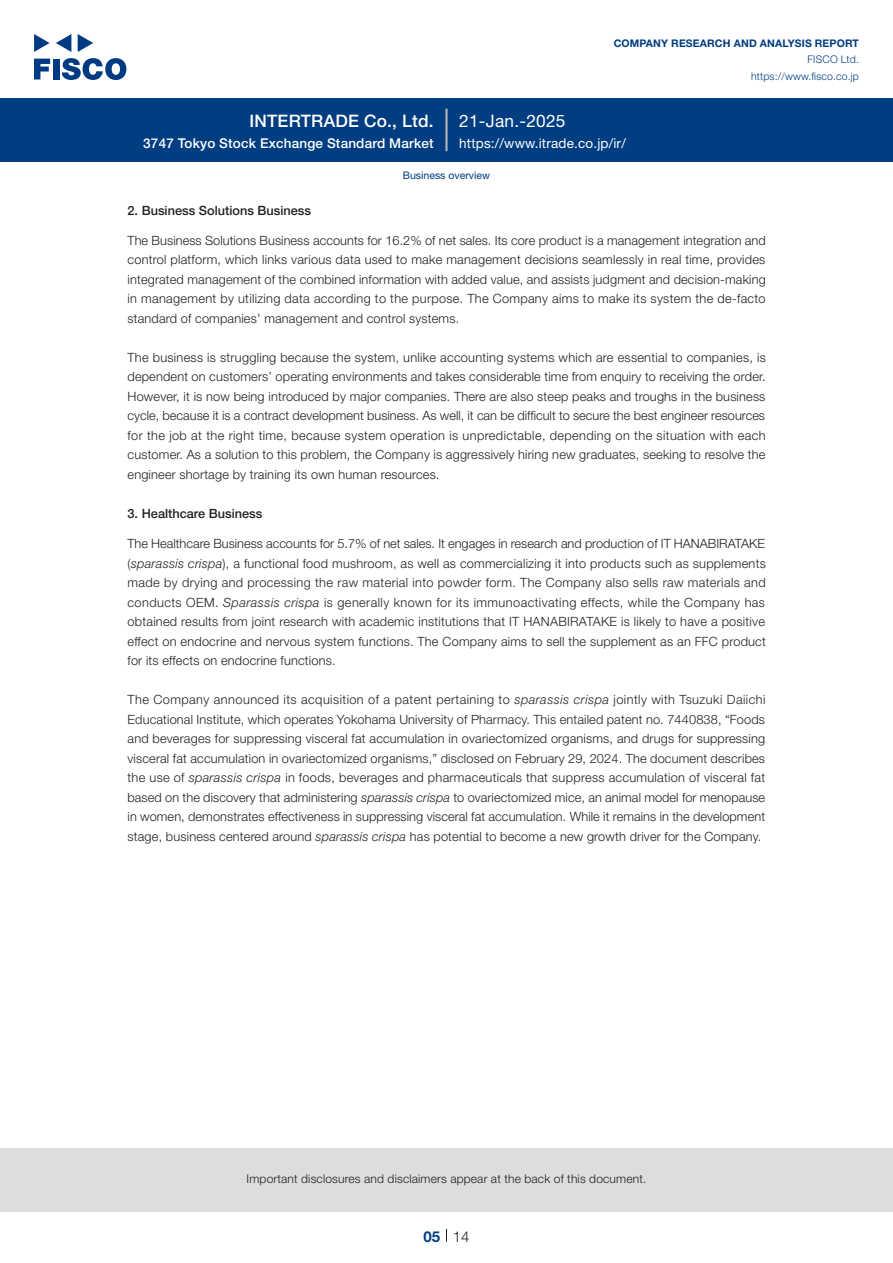
<style>
.page{position:relative;width:893px;height:1263px;background:#fff}
.page>*{position:absolute;margin:0;border:0;box-sizing:border-box;transform-origin:0 0}
.t1{font:500 17.25px "Helvetica Neue LT Std";letter-spacing:.015em;color:#fff}
.t2{font:17.25px "Helvetica Neue LT Std";letter-spacing:.015em;color:#fff}
.t3{font:300 15px "Helvetica Neue LT Std";color:#231f20}
.t4{font:700 15px "Helvetica Neue LT Std";color:#003d81}
.t5{font:500 13.5px "Helvetica Neue LT Std";letter-spacing:.015em;color:#fff}
.t6{font:13.5px "Helvetica Neue LT Std";letter-spacing:.015em;color:#fff}
.本文_e{font:300 12.75px/19.5px "Helvetica Neue LT Std";letter-spacing:.015em;color:#231f20;text-align:justify}
.小タイトル_e{font:500 12.75px "Helvetica Neue LT Std";color:#231f20}
.t7{font:300 12px "Helvetica Neue LT Std";letter-spacing:.015em;color:#231f20}
.t8{font:700 10.5px "Helvetica Neue LT Std";letter-spacing:.015em;color:#003d81}
.t9{font:300 10.5px/16.5px "Helvetica Neue LT Std";letter-spacing:.015em;color:#003d81;text-align:right}
.ヘッダー_e{font:10.5px "Helvetica Neue LT Std";color:#003d81}
.s1{font-style:italic}
</style>
<div class="page">
<div style="left:0;top:1148px;width:893px;height:64px;background:#ddd"></div>
<svg style="left:34px;top:59px;width:16px;height:20px"></svg>
<div style="left:53px;top:59px;width:6px;height:20px;background:#003a83"></div>
<svg style="left:62px;top:58px;width:64px;height:22px"></svg>
<svg style="left:34px;top:34px;width:16px;height:18px"></svg>
<svg style="left:78px;top:34px;width:15px;height:18px"></svg>
<svg style="left:56px;top:34px;width:15px;height:18px"></svg>
<div style="left:0;top:98px;width:893px;height:64px;background:#003d81"></div>
<hr style="left:445px;top:109px;width:3px;height:42px;background:#b5b5b6">
<svg style="left:446px;top:1229px;width:1px;height:13px"></svg>
<h1 class="t1" style="left:249px;top:110px;width:186px">INTERTRADE Co., Ltd.</h1>
<p class="t5" style="left:143px;top:135px;width:292px">3747 Tokyo Stock Exchange Standard Market</p>
<h1 class="t2" style="left:459px;top:110px;width:108px">21-Jan.-2025</h1>
<p class="t8" style="left:614px;top:37px;width:247px">COMPANY RESEARCH AND ANALYSIS REPORT</p>
<p class="t9" style="left:751px;top:51px;width:109px">FISCO Ltd. https://www.fisco.co j p.</p>
<p class="t6" style="left:459px;top:135px;width:168px">https://www.itrade. c o j p. /i r/</p>
<p class="ヘッダー_e" style="left:403px;top:169px;width:89px">Business overview</p>
<p class="小タイトル_e" style="left:128px;top:203px;width:185px">2. Business Solutions Business</p>
<p class="本文_e" style="left:128px;top:230px;width:640px">The Business Solutions Business accounts for 16.2% of net sales. Its core product is a management integration and control platform, which links various data used to make management decisions seamlessly in real time, provides integrated management of the combined information with added value, and assists judgment and decision-making in management by utilizing data according to the purpose. The Company aims to make its system the de-facto standard of companies’ management and control systems.</p>
<p class="本文_e" style="left:128px;top:347px;width:640px">The business is struggling because the system, unlike accounting systems which are essential to companies is, dependent on customers’ operating environments and takes considerable time from enquiry to receiving the order.<br>However isit, now being introduced by major companies. There are also steep peaks and troughs in the business cycle, because isit a contract development business. As well it, can be difficult to secure the best engineer resources for the job at the right time, because system operation is unpredictable, depending on the situation with each customer. As a solution to this problem, the Company is aggressively hiring new graduates, seeking to resolve the engineer shortage by training its own human resources.</p>
<p class="小タイトル_e" style="left:128px;top:506px;width:136px">3. Healthcare Business</p>
<p class="本文_e" style="left:128px;top:533px;width:640px">The Healthcare Business accounts for 5.7% of net sales It. engages in research and production of IT HANABIRATAKE (<span class="s1">sparassis crispa</span> a,) functional food mushroom, as well as commercializing it into products such as supplements made by drying and processing the raw material into powder form. The Company also sells raw materials and conducts OEM. <span class="s1">Sparassis crispa</span> is generally known for its immunoactivating effects, while the Company has obtained results from joint research with academic institutions that IT HANABIRATAKE is likely to have a positive effect on endocrine and nervous system functions. The Company aims to sell the supplement as an FFC product for its effects on endocrine functions.</p>
<p class="本文_e" style="left:128px;top:689px;width:639px">The Company announced its acquisition of a patent pertaining to <span class="s1">sparassis crispa</span> jointly with Tsuzuki Daiichi Educational Institute, which operates Yokohama University of Pharmacy. This entailed patent no. 7440838, “Foods and beverages for suppressing visceral fat accumulation in ovariectomized organisms, and drugs for suppressing visceral fat accumulation in ovariectomized organisms,” disclosed on February 29, 2024. The document describes the use of <span class="s1">sparassis crispa</span> in foods, beverages and pharmaceuticals that suppress accumulation of visceral fat based on the discovery that administering <span class="s1">sparassis crispa</span> to ovariectomized mice, an animal model for menopause in women, demonstrates effectiveness in suppressing visceral fat accumulation. While it remains in the development stage, business centered around <span class="s1">sparassis crispa</span> has potential to become a new growth driver for the Company.</p>
<p class="t7" style="left:247px;top:1171px;width:401px">Important disclosures and disclaimers appear at the back of this document.</p>
<p class="t4" style="left:423px;top:1227px;width:18px">05</p>
<p class="t3" style="left:453px;top:1227px;width:18px">14</p>
</div>
